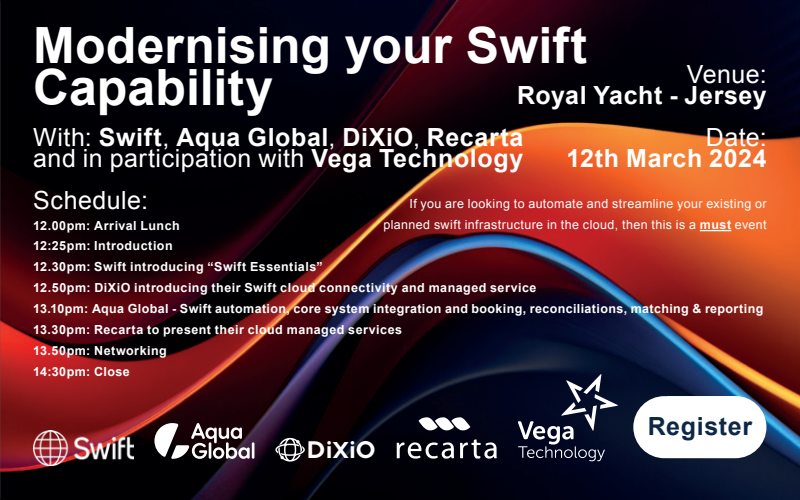
<style>
.page{position:relative;width:800px;height:500px;background:#fff}
.page>*{position:absolute;margin:0;border:0;box-sizing:border-box;transform-origin:0 0}
.t1{font:700 50px/42px "Arial";color:#fff}
.t2{font:700 24.8px/20.8px "Arial";letter-spacing:.025em;color:#fff}
.t3{font:24.8px "Arial";letter-spacing:.02em;color:#fff}
.t4{font:700 24.8px "Arial";letter-spacing:.025em;color:#0d2845}
.t5{font:700 24.4px "Metropolis";color:#fff}
.t6{font:700 12.4px/20.8px "Arial";letter-spacing:.035em;color:#fff}
.t7{font:12.4px/20.8px "Arial";letter-spacing:.03em;color:#fff;text-align:right}
.s1{font-weight:400}
.s2{font-weight:700}
.s3{font-size:22.8px}
.s4{font-size:23.2px}
</style>
<div class="page">
<img style="left:0;top:1px;width:799px;height:499px">
<svg style="left:633px;top:396px;width:133px;height:62px"></svg>
<img style="left:33px;top:431px;width:101px;height:34px">
<svg style="left:154px;top:423px;width:100px;height:36px"></svg>
<svg style="left:518px;top:374px;width:100px;height:88px;background:#262b43"></svg>
<svg style="left:397px;top:442px;width:57px;height:17px"></svg>
<svg style="left:419px;top:417px;width:51px;height:15px"></svg>
<svg style="left:460px;top:439px;width:37px;height:20px"></svg>
<svg style="left:275px;top:438px;width:30px;height:24px"></svg>
<hr style="left:700px;top:230px;width:31px;height:1px;background:#fff">
<hr style="left:799px;top:0;width:1px;height:500px;background:#575a5b">
<hr style="left:0;top:0;width:800px;height:1px;background:#575a5b">
<h1 class="t1" style="left:33px;top:24px;width:555px">Modernising your Swift<br>Capability</h1>
<h2 class="t2" style="left:33px;top:127px;width:492px"><span class="s1">With:</span> Swift<span class="s1">,</span> Aqua Global<span class="s1">,</span> DiXiO<span class="s1">,</span> Recarta <span class="s1">and in participation with</span> Vega Technology</h2>
<h2 class="t3" style="left:33px;top:184px;width:116px">Schedule:</h2>
<p class="t6" style="left:33px;top:215px;width:732px">12.00pm: Arrival Lunch<br>12:25pm: Introduction<br>12.30pm: Swift introducing “Swift Essentials”<br>12.50pm: DiXiO introducing their Swift cloud connectivity and managed service<br>13.10pm: Aqua Global - Swift automation, core system integration and booking, reconciliations, matching &amp; reporting 13.30pm: Recarta to present their cloud managed services<br>13.50pm: Networking<br>14:30pm: Close</p>
<h2 class="t3" style="left:687px;top:58px;width:81px">Venue:</h2>
<h2 class="t2" style="left:517px;top:85px;width:251px">Royal Yacht - Jersey</h2>
<h2 class="t3" style="left:706px;top:121px;width:62px">Date:</h2>
<h2 class="t2" style="left:567px;top:148px;width:202px">12th March 2024</h2>
<p class="t7" style="left:383px;top:194px;width:385px">If you are looking to automate and streamline your existing or planned swift infrastructure in the cloud, then this is a <span class="s2">must</span> event</p>
<h3 class="t5" style="left:307px;top:435px;width:70px">D<span class="s3">i</span><span class="s4">X</span><span class="s3">i</span>O</h3>
<h2 class="t4" style="left:648px;top:409px;width:106px">Register</h2>
</div>
